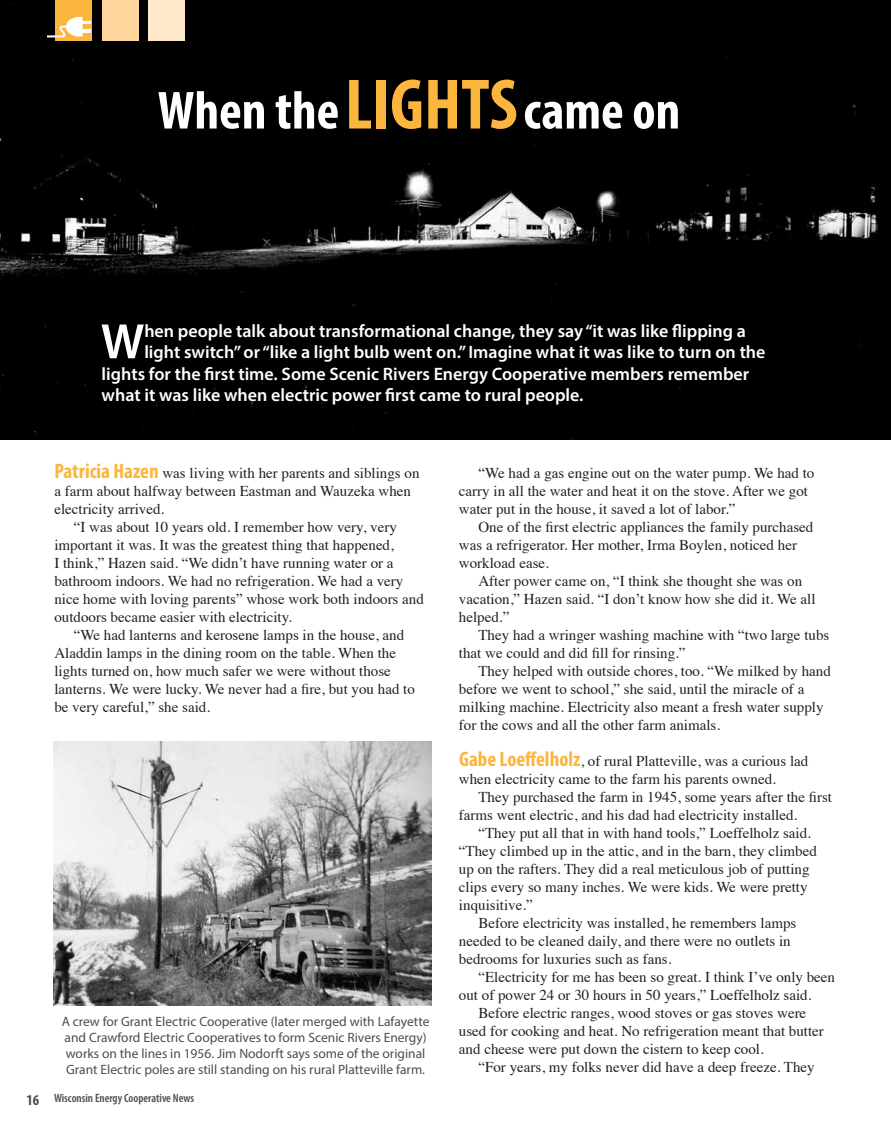
<style>
.page{position:relative;width:891px;height:1134px;background:#fff}
.page>*{position:absolute;margin:0;border:0;box-sizing:border-box;transform-origin:0 0}
.t1{font:700 condensed 54px "Myriad Pro";color:#fff}
.t2{font:600 50.1px "Myriad Pro";color:#fff}
.t3{font:600 18px "Myriad Pro";color:#fff}
.t4{font:15px/18px "Times";color:#231f20}
.t5{font:13.5px/16.2px "Myriad Pro";color:#4d4d4f}
.t6{font:600 condensed 12px "Myriad Pro";color:#4d4d4f}
.s1{font-size:72px;color:#fcb53d}
.s2{font-family:"Myriad Pro";font-weight:700;font-stretch:condensed;font-size:21px;color:#fcb53d}
.s3{font-weight:700;font-size:15px}
</style>
<div class="page">
<div style="left:0;top:0;width:891px;height:440px;background:#000"></div>
<div style="left:56px;top:0;width:36px;height:40px;background:#fcb53d"></div>
<div style="left:102px;top:0;width:37px;height:40px;background:#ffd79c"></div>
<div style="left:148px;top:0;width:37px;height:40px;background:#ffe9ca"></div>
<svg style="left:48px;top:17px;width:42px;height:21px"></svg>
<img style="left:54px;top:742px;width:378px;height:263px">
<h1 class="t1" style="left:158px;top:77px;width:524px">When the<span class="s1">LIGHTS</span>came on</h1>
<h2 class="t2" style="left:101px;top:310px;width:45px">W</h2>
<p class="t3" style="left:144px;top:319px;width:603px">hen people talk about transformational change, they say “it was like flipping a</p>
<p class="t3" style="left:144px;top:341px;width:623px">light switch” or “like a light bulb went on.” Imagine what it was like to turn on the</p>
<p class="t3" style="left:102px;top:362px;width:649px">lights for the first time. Some Scenic Rivers Energy Cooperative members remember</p>
<p class="t3" style="left:102px;top:384px;width:483px">what it was like when electric power first came to rural people.</p>
<p class="t4" style="left:54px;top:463px;width:367px"><span class="s2">Patricia Hazen</span> was living with her parents and siblings on</p>
<p class="t4" style="left:54px;top:481px;width:358px">a farm about halfway between Eastman and Wauzeka when</p>
<p class="t4" style="left:54px;top:499px;width:111px">electricity arrived.</p>
<p class="t4" style="left:74px;top:517px;width:325px">“I was about 10 years old. I remember how very, very</p>
<p class="t4" style="left:54px;top:535px;width:341px">important it was. It was the greatest thing that happened,</p>
<p class="t4" style="left:54px;top:553px;width:341px">I think,” Hazen said. “We didn’t have running water or a</p>
<p class="t4" style="left:54px;top:571px;width:351px">bathroom indoors. We had no refrigeration. We had a very</p>
<p class="t4" style="left:54px;top:589px;width:371px">nice home with loving parents” whose work both indoors and</p>
<p class="t4" style="left:54px;top:607px;width:239px">outdoors became easier with electricity.</p>
<p class="t4" style="left:74px;top:625px;width:332px">“We had lanterns and kerosene lamps in the house, and</p>
<p class="t4" style="left:54px;top:643px;width:343px">Aladdin lamps in the dining room on the table. When the</p>
<p class="t4" style="left:54px;top:661px;width:338px">lights turned on, how much safer we were without those</p>
<p class="t4" style="left:54px;top:679px;width:362px">lanterns. We were lucky. We never had a fire, but you had to</p>
<p class="t4" style="left:54px;top:697px;width:157px">be very careful,” she said.</p>
<p class="t5" style="left:62px;top:1013px;width:369px">A crew for Grant Electric Cooperative (later merged with Lafayette and Crawford Electric Cooperatives to form Scenic Rivers Energy) works on the lines in 1956. Jim Nodorft says some of the original Grant Electric poles are still standing on his rural Platteville farm.</p>
<p class="t6" style="left:27px;top:1091px;width:169px"><span class="s3">16</span> Wisconsin Energy Cooperative News</p>
<p class="t4" style="left:459px;top:463px;width:357px;text-indent:20px">“We had a gas engine out on the water pump. We had to carry in all the water and heat it on the stove. After we got water put in the house, it saved a lot of labor.”</p>
<p class="t4" style="left:459px;top:517px;width:356px;text-indent:20px">One of the first electric appliances the family purchased was a refrigerator. Her mother, Irma Boylen, noticed her workload ease.</p>
<p class="t4" style="left:459px;top:571px;width:358px;text-indent:20px">After power came on, “I think she thought she was on vacation,” Hazen said. “I don’t know how she did it. We all helped.”</p>
<p class="t4" style="left:459px;top:625px;width:372px;text-indent:20px">They had a wringer washing machine with “two large tubs that we could and did fill for rinsing.”</p>
<p class="t4" style="left:459px;top:661px;width:373px;text-indent:20px">They helped with outside chores, too. “We milked by hand before we went to school,” she said, until the miracle of a milking machine. Electricity also meant a fresh water supply for the cows and all the other farm animals.</p>
<p class="t4" style="left:459px;top:751px;width:351px"><span class="s2">Gabe Loeffelholz</span>, of rural Platteville, was a curious lad when electricity came to the farm his parents owned.</p>
<p class="t4" style="left:459px;top:787px;width:375px;text-indent:20px">They purchased the farm in 1945, some years after the first farms went electric, and his dad had electricity installed.</p>
<p class="t4" style="left:459px;top:823px;width:359px;text-indent:20px">“They put all that in with hand tools,” Loeffelholz said. “They climbed up in the attic, and in the barn, they climbed up on the rafters. They did a real meticulous job of putting clips every so many inches. We were kids. We were pretty inquisitive.”</p>
<p class="t4" style="left:459px;top:913px;width:339px;text-indent:20px">Before electricity was installed, he remembers lamps needed to be cleaned daily, and there were no outlets in bedrooms for luxuries such as fans.</p>
<p class="t4" style="left:478px;top:967px;width:358px">“Electricity for me has been so great. I think I’ve only been</p>
<p class="t4" style="left:459px;top:985px;width:354px">out of power 24 or 30 hours in 50 years,” Loeffelholz said.</p>
<p class="t4" style="left:478px;top:1003px;width:329px">Before electric ranges, wood stoves or gas stoves were</p>
<p class="t4" style="left:459px;top:1021px;width:366px">used for cooking and heat. No refrigeration meant that butter</p>
<p class="t4" style="left:459px;top:1039px;width:306px">and cheese were put down the cistern to keep cool.</p>
<p class="t4" style="left:478px;top:1057px;width:338px">“For years, my folks never did have a deep freeze. They</p>
</div>
